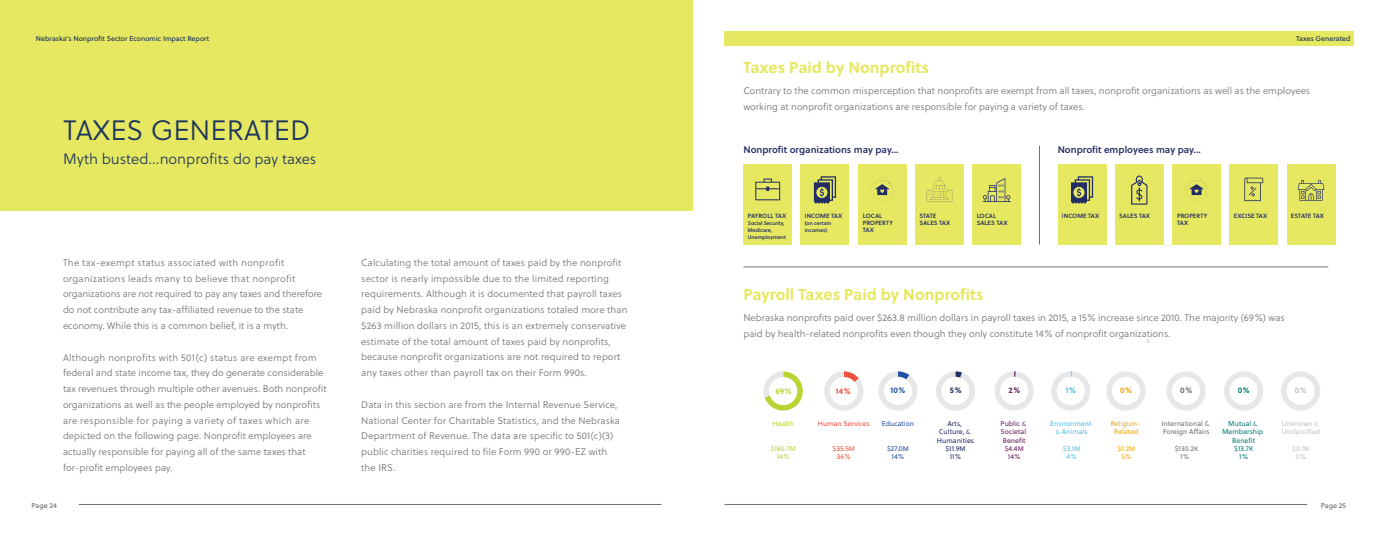
<style>
.page{position:relative;width:1386px;height:536px;background:#fff}
.page>*{position:absolute;margin:0;border:0;box-sizing:border-box;transform-origin:0 0}
.t1{font:300 28px "Soleil";color:#1e355e}
.t2{font:700 15.75px "Soleil";color:#e7e861}
.t3{font:300 14.88px "Soleil";color:#1e355e}
.t4{font:300 9.62px/15.8px "Soleil";letter-spacing:.01em;color:#717073}
.t5{font:9.62px/15.8px "Soleil Lt";color:#717073}
.t6{font:9.62px "Soleil Sb";color:#242e64}
.t7{font:700 8.05px "Soleil";color:#2353a2}
.t8{font:700 8.05px "Soleil";color:#b7d433}
.t9{font:700 8.05px "Soleil";color:#f05040}
.t10{font:700 8.05px "Soleil";color:#c2c2c4}
.t11{font:700 8.05px "Soleil";color:#717073}
.t12{font:700 8.05px "Soleil";color:#047f74}
.t13{font:700 8.05px "Soleil";color:#f4a700}
.t14{font:700 8.05px "Soleil";color:#242e64}
.t15{font:700 8.05px "Soleil";color:#6a2160}
.t16{font:700 8.05px "Soleil";color:#4bc2e4}
.t17{font:7px "Soleil";color:#1e355e}
.t18{font:7px/8.4px "Soleil";color:#717073}
.t19{font:7px/8.4px "Soleil";color:#242e64;text-align:center}
.t20{font:7px/8.4px "Soleil";color:#047f74;text-align:center}
.t21{font:7px/8.4px "Soleil";color:#6a2160;text-align:center}
.t22{font:7px/8.4px "Soleil";color:#c2c2c4}
.t23{font:7px/8.4px "Soleil";color:#4bc2e4;text-align:center}
.t24{font:7px/8.4px "Soleil";color:#f4a700;text-align:center}
.t25{font:7px/8.4px "Soleil";color:#f05040;text-align:center}
.t26{font:7px/8.4px "Soleil";color:#2353a2;text-align:center}
.t27{font:7px/8.4px "Soleil";color:#b7d433;text-align:center}
.t28{font:7px "Soleil";color:#717073}
.t29{font:6.12px/7px "Soleil Sb";color:#242e64}
.t30{font:6.12px "Soleil Sb";letter-spacing:-.03em;color:#242e64}
.t31{font:6.12px "Soleil Sb";letter-spacing:-.02em;color:#242e64}
.t32{font:5.25px/7px "Soleil Sb";letter-spacing:-.005em;color:#242e64}
.s1{font-size:6.56px}
.s2{font-size:6.12px}
</style>
<div class="page">
<hr style="left:79px;top:504px;width:583px;height:1px;background:#717073">
<hr style="left:724px;top:504px;width:583px;height:1px;background:#717073">
<div style="left:724px;top:32px;width:630px;height:14px;background:#e7e861"></div>
<svg style="left:878px;top:371px;width:40px;height:40px"></svg>
<div style="left:884px;top:376px;width:28px;height:29px;background:#fff;border-radius:50%"></div>
<svg style="left:764px;top:371px;width:39px;height:40px"></svg>
<div style="left:769px;top:377px;width:28px;height:28px;background:#fff;border-radius:50%"></div>
<hr style="left:1039px;top:146px;width:1px;height:98px;background:#717073">
<hr style="left:743px;top:267px;width:585px;height:1px;background:#717073">
<div style="left:801px;top:164px;width:48px;height:80px;background:#e7e861"></div>
<svg style="left:814px;top:176px;width:22px;height:28px"></svg>
<div style="left:743px;top:164px;width:49px;height:80px;background:#e7e861"></div>
<div style="left:858px;top:164px;width:49px;height:80px;background:#e7e861"></div>
<svg style="left:871px;top:177px;width:24px;height:24px"></svg>
<div style="left:915px;top:164px;width:49px;height:80px;background:#e7e861"></div>
<svg style="left:926px;top:176px;width:27px;height:26px"></svg>
<div style="left:972px;top:164px;width:49px;height:80px;background:#e7e861"></div>
<svg style="left:983px;top:178px;width:28px;height:24px"></svg>
<div style="left:1058px;top:164px;width:48px;height:80px;background:#e7e861"></div>
<svg style="left:1071px;top:176px;width:22px;height:28px"></svg>
<div style="left:1115px;top:164px;width:49px;height:80px;background:#e7e861"></div>
<div style="left:1172px;top:164px;width:49px;height:80px;background:#e7e861"></div>
<svg style="left:1185px;top:177px;width:23px;height:24px"></svg>
<div style="left:1230px;top:164px;width:48px;height:80px;background:#e7e861"></div>
<div style="left:1287px;top:164px;width:48px;height:80px;background:#e7e861"></div>
<svg style="left:1131px;top:175px;width:17px;height:29px"></svg>
<svg style="left:1244px;top:177px;width:19px;height:24px"></svg>
<svg style="left:1298px;top:180px;width:26px;height:21px"></svg>
<svg style="left:1281px;top:371px;width:39px;height:40px"></svg>
<div style="left:1287px;top:376px;width:28px;height:29px;background:#fff;border-radius:50%"></div>
<svg style="left:1166px;top:371px;width:40px;height:40px"></svg>
<div style="left:1172px;top:376px;width:28px;height:29px;background:#fff;border-radius:50%"></div>
<svg style="left:1224px;top:371px;width:39px;height:40px"></svg>
<div style="left:1230px;top:376px;width:28px;height:29px;background:#fff;border-radius:50%"></div>
<svg style="left:1106px;top:371px;width:40px;height:40px"></svg>
<div style="left:1112px;top:376px;width:28px;height:29px;background:#fff;border-radius:50%"></div>
<svg style="left:824px;top:371px;width:39px;height:40px"></svg>
<div style="left:830px;top:377px;width:28px;height:28px;background:#fff;border-radius:50%"></div>
<svg style="left:755px;top:178px;width:25px;height:22px"></svg>
<svg style="left:936px;top:371px;width:39px;height:40px"></svg>
<div style="left:941px;top:376px;width:29px;height:29px;background:#fff;border-radius:50%"></div>
<svg style="left:995px;top:371px;width:39px;height:40px"></svg>
<div style="left:1000px;top:376px;width:28px;height:29px;background:#fff;border-radius:50%"></div>
<svg style="left:1051px;top:371px;width:39px;height:40px"></svg>
<div style="left:1057px;top:376px;width:28px;height:29px;background:#fff;border-radius:50%"></div>
<svg style="left:1146px;top:339px;width:4px;height:4px"></svg>
<div style="left:0;top:0;width:693px;height:211px;background:#e7e861"></div>
<p class="t17" style="left:36px;top:33px;width:175px">Nebraska’s Nonprofit Sector Economic Impact Report</p>
<h1 class="t1" style="left:63px;top:111px;width:249px">TAXES GENERATED</h1>
<h3 class="t3" style="left:63px;top:148px;width:255px">Myth busted...nonprofits do pay taxes</h3>
<p class="t4" style="left:63px;top:254px;width:261px">The tax-exempt status associated with nonprofit organizations leads many to believe that nonprofit organizations are not required to pay any taxes and therefore do not contribute any tax-affiliated revenue to the state economy. While this is a common belief, it is a myth.</p>
<p class="t4" style="left:63px;top:349px;width:265px">Although nonprofits with 501(c) status are exempt from federal and state income tax, they do generate considerable tax revenues through multiple other avenues. Both nonprofit organizations as well as the people employed by nonprofits are responsible for paying a variety of taxes which are depicted on the following page. Nonprofit employees are actually responsible for paying all of the same taxes that for-profit employees pay.</p>
<p class="t4" style="left:361px;top:254px;width:268px">Calculating the total amount of taxes paid by the nonprofit sector is nearly impossible due to the limited reporting requirements. Although it is documented that payroll taxes paid by Nebraska nonprofit organizations totaled more than $263 million dollars in 2015, this is an extremely conservative estimate of the total amount of taxes paid by nonprofits, because nonprofit organizations are not required to report any taxes other than payroll tax on their Form 990s.</p>
<p class="t4" style="left:361px;top:396px;width:260px">Data in this section are from the Internal Revenue Service, National Center for Charitable Statistics, and the Nebraska Department of Revenue. The data are specific to 501(c)(3) public charities required to file Form 990 or 990-EZ with the IRS.</p>
<h2 class="t2" style="left:743px;top:56px;width:187px">Taxes Paid by Nonprofits</h2>
<p class="t17" style="left:1296px;top:33px;width:56px">Taxes Generated</p>
<p class="t5" style="left:743px;top:83px;width:568px">Contrary to the common misperception that nonprofits are exempt from all taxes, nonprofit organizations as well as the employees working at nonprofit organizations are responsible for paying a variety of taxes.</p>
<p class="t6" style="left:743px;top:142px;width:157px">Nonprofit organizations may pay...</p>
<p class="t6" style="left:1058px;top:142px;width:145px">Nonprofit employees may pay...</p>
<p class="t30" style="left:748px;top:211px;width:40px">PAYROLL TAX</p>
<p class="t32" style="left:748px;top:219px;width:40px">Social Security,<br>Medicare,<br>Unemployment</p>
<p class="t29" style="left:863px;top:212px;width:32px">LOCAL<br>PROPERTY<br>TAX</p>
<p class="t29" style="left:919px;top:212px;width:32px">STATE<br>SALES TAX</p>
<p class="t29" style="left:977px;top:212px;width:32px">LOCAL<br>SALES TAX</p>
<p class="t29" style="left:805px;top:212px;width:39px">INCOME TAX</p>
<p class="t32" style="left:805px;top:219px;width:28px">(on certain incomes)</p>
<p class="t29" style="left:1062px;top:212px;width:39px">INCOME TAX</p>
<p class="t29" style="left:1177px;top:212px;width:32px">PROPERTY<br>TAX</p>
<p class="t29" style="left:1119px;top:212px;width:32px">SALES TAX</p>
<p class="t29" style="left:1234px;top:212px;width:35px">EXCISE TAX</p>
<p class="t31" style="left:1291px;top:211px;width:35px">ESTATE TAX</p>
<h2 class="t2" style="left:743px;top:282px;width:242px">Payroll Taxes Paid by Nonprofits</h2>
<p class="t5" style="left:743px;top:310px;width:543px">Nebraska nonprofits paid over $263.8 million dollars in payroll taxes in 2015, a 15% increase since 2010. The majority (69%) was paid by health-related nonprofits even though they only constitute 14% of nonprofit organizations.</p>
<p class="t8" style="left:775px;top:384px;width:18px">69%</p>
<p class="t9" style="left:836px;top:384px;width:16px">14%</p>
<p class="t14" style="left:950px;top:384px;width:13px">5%</p>
<p class="t15" style="left:1009px;top:384px;width:13px">2%</p>
<p class="t16" style="left:1066px;top:384px;width:12px">1%</p>
<p class="t7" style="left:891px;top:384px;width:16px">10%</p>
<p class="t13" style="left:1120px;top:384px;width:13px">0%</p>
<p class="t11" style="left:1180px;top:384px;width:13px">0%</p>
<p class="t12" style="left:1238px;top:384px;width:13px">0%</p>
<p class="t10" style="left:1295px;top:384px;width:13px">0%</p>
<p class="t27" style="left:772px;top:419px;width:23px">Health</p>
<p class="t27" style="left:771px;top:444px;width:27px">$180.7<span class="s1">M<br></span>14%</p>
<p class="t25" style="left:818px;top:419px;width:54px">Human Services</p>
<p class="t25" style="left:833px;top:444px;width:24px">$35.5<span class="s1">M<br></span>36%</p>
<p class="t26" style="left:882px;top:419px;width:34px">Education</p>
<p class="t26" style="left:887px;top:444px;width:23px">$27.0<span class="s1">M<br></span>14%</p>
<p class="t19" style="left:937px;top:419px;width:39px">Arts,<br>Culture, <span class="s2">&amp;<br></span>Humanities $11.9<span class="s1">M<br></span>11%</p>
<p class="t21" style="left:1001px;top:419px;width:27px">Public <span class="s2">&amp;<br></span>Societal<br>Benefit $4.4<span class="s1">M<br></span>14%</p>
<p class="t23" style="left:1050px;top:419px;width:43px">Environment <span class="s2">&amp;</span> Animals</p>
<p class="t23" style="left:1063px;top:444px;width:19px">$3.1<span class="s1">M<br></span>4%</p>
<p class="t24" style="left:1111px;top:419px;width:31px">Religion-<br>Related</p>
<p class="t24" style="left:1118px;top:444px;width:19px">$1.2<span class="s1">M<br></span>5%</p>
<p class="t18" style="left:1162px;top:419px;width:50px">International &amp;<br>Foreign Affairs</p>
<p class="t18" style="left:1175px;top:444px;width:25px;text-align:center">$130.2<span class="s1">K<br></span>1%</p>
<p class="t20" style="left:1222px;top:419px;width:43px">Mutual <span class="s2">&amp;<br></span>Membership<br>Benefit $13.7<span class="s1">K<br></span>1%</p>
<p class="t22" style="left:1282px;top:419px;width:40px">Unknown <span class="s2">&amp;<br></span>Unclassified</p>
<p class="t22" style="left:1292px;top:444px;width:19px;text-align:center">$0.0<span class="s1">K<br></span>0%</p>
<p class="t28" style="left:32px;top:499px;width:27px">Page 24</p>
<p class="t28" style="left:1321px;top:499px;width:27px">Page 25</p>
</div>
